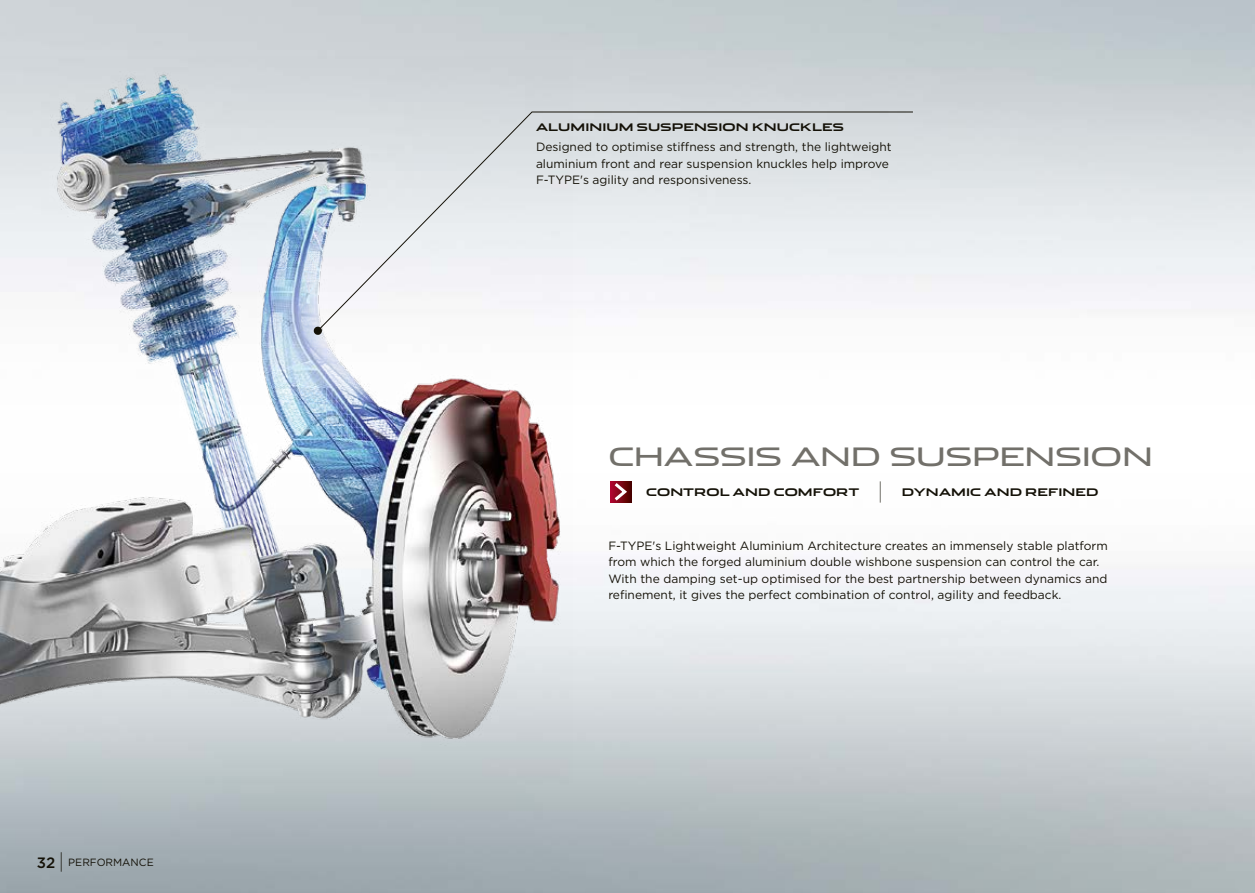
<style>
.page{position:relative;width:1255px;height:893px;background:#fff}
.page>*{position:absolute;margin:0;border:0;box-sizing:border-box;transform-origin:0 0}
.t1{font:25.5px "Jaguar";letter-spacing:-.025em;color:#72706a}
.t2{font:500 15px "Gotham";color:#141107}
.t3{font:12px/16.5px "Gotham";color:#141107}
.t4{font:700 10.5px "Jaguar";letter-spacing:.005em;color:#141107}
.t5{font:10.5px "Gotham";color:#141107}
.s1{font-weight:400;font-size:21px}
</style>
<div class="page">
<img style="left:0;top:0;width:1254px;height:893px">
<img style="left:0;top:56px;width:572px;height:726px">
<div style="left:610px;top:481px;width:21px;height:22px;background:#530100"></div>
<svg style="left:611px;top:481px;width:17px;height:22px"></svg>
<svg style="left:317px;top:111px;width:596px;height:221px"></svg>
<svg style="left:313px;top:326px;width:9px;height:9px"></svg>
<svg style="left:879px;top:481px;width:1px;height:22px"></svg>
<p class="t2" style="left:37px;top:852px;width:28px">32 <span class="s1">|</span></p>
<p class="t5" style="left:68px;top:856px;width:87px">PERFORMANCE</p>
<p class="t4" style="left:536px;top:118px;width:309px">ALUMINIUM SUSPENSION KNUCKLES</p>
<p class="t3" style="left:536px;top:138px;width:357px">Designed to optimise stiffness and strength, the lightweight aluminium front and rear suspension knuckles help improve<br>F-TYPE's agility and responsiveness.</p>
<h1 class="t1" style="left:608px;top:436px;width:546px">CHASSIS AND SUSPENSION</h1>
<p class="t4" style="left:646px;top:483px;width:215px">CONTROL AND COMFORT</p>
<p class="t4" style="left:901px;top:483px;width:198px">DYNAMIC AND REFINED</p>
<p class="t3" style="left:608px;top:537px;width:501px">F-TYPE's Lightweight Aluminium Architecture creates an immensely stable platform from which the forged aluminium double wishbone suspension can control the car.<br>With the damping set-up optimised for the best partnership between dynamics and refinement, it gives the perfect combination of control, agility and feedback.</p>
</div>
